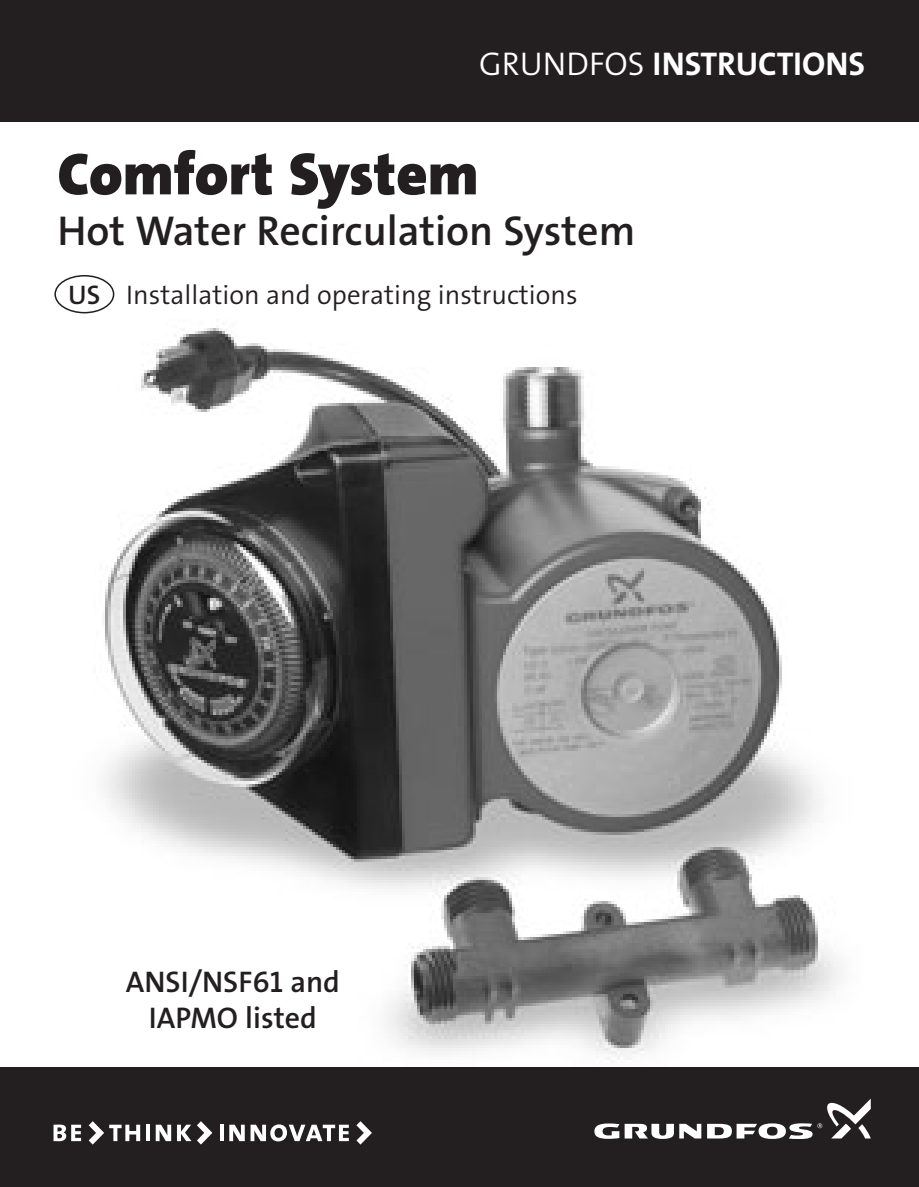
<style>
.page{position:relative;width:919px;height:1187px;background:#fff}
.page>*{position:absolute;margin:0;border:0;box-sizing:border-box;transform-origin:0 0}
.t1{font:60px "The Sans Grundfos 9 BL";color:#231f20}
.t2{font:42px "The Sans Grundfos 6 SB";color:#231f20}
.t3{font:33px "The Sans Grundfos CE7 B";color:#fff}
.t4{font:30px "The Sans Grundfos TR6 SB";color:#231f20}
.t5{font:27px "The Sans Grundfos TR4 SL";color:#231f20}
.s1{font-family:"The Sans Grundfos CE4 SL"}
.s2{font-family:"The Sans Grundfos TR6 SB"}
</style>
<div class="page">
<img style="left:57px;top:302px;width:785px;height:758px">
<div style="left:0;top:1067px;width:918px;height:120px;background:#231f20"></div>
<div style="left:0;top:0;width:918px;height:122px;background:#231f20"></div>
<div style="left:54px;top:275px;width:60px;height:38px;border:2px solid #231f20;border-radius:50%"></div>
<svg style="left:53px;top:1125px;width:28px;height:16px"></svg>
<hr style="left:146px;top:1125px;width:4px;height:16px;background:#fff">
<svg style="left:156px;top:1125px;width:15px;height:16px"></svg>
<svg style="left:177px;top:1125px;width:14px;height:16px"></svg>
<svg style="left:220px;top:1125px;width:3px;height:16px"></svg>
<svg style="left:229px;top:1124px;width:120px;height:17px"></svg>
<svg style="left:89px;top:1121px;width:51px;height:24px"></svg>
<svg style="left:197px;top:1121px;width:15px;height:24px"></svg>
<svg style="left:356px;top:1121px;width:16px;height:24px"></svg>
<svg style="left:594px;top:1124px;width:107px;height:15px"></svg>
<svg style="left:707px;top:1099px;width:163px;height:40px"></svg>
<p class="t3" style="left:479px;top:45px;width:387px"><span class="s1">GRUNDFOS</span> INSTRUCTIONS</p>
<p class="t1" style="left:57px;top:142px;width:422px">Comfort System</p>
<p class="t2" style="left:57px;top:209px;width:579px">Hot Water Recirculation System</p>
<p class="t5" style="left:68px;top:281px;width:511px"><span class="s2">US</span> Installation and operating instructions</p>
<p class="t4" style="left:126px;top:966px;width:216px">ANSI/NSF61 and</p>
<p class="t4" style="left:149px;top:1002px;width:170px">IAPMO listed</p>
</div>
